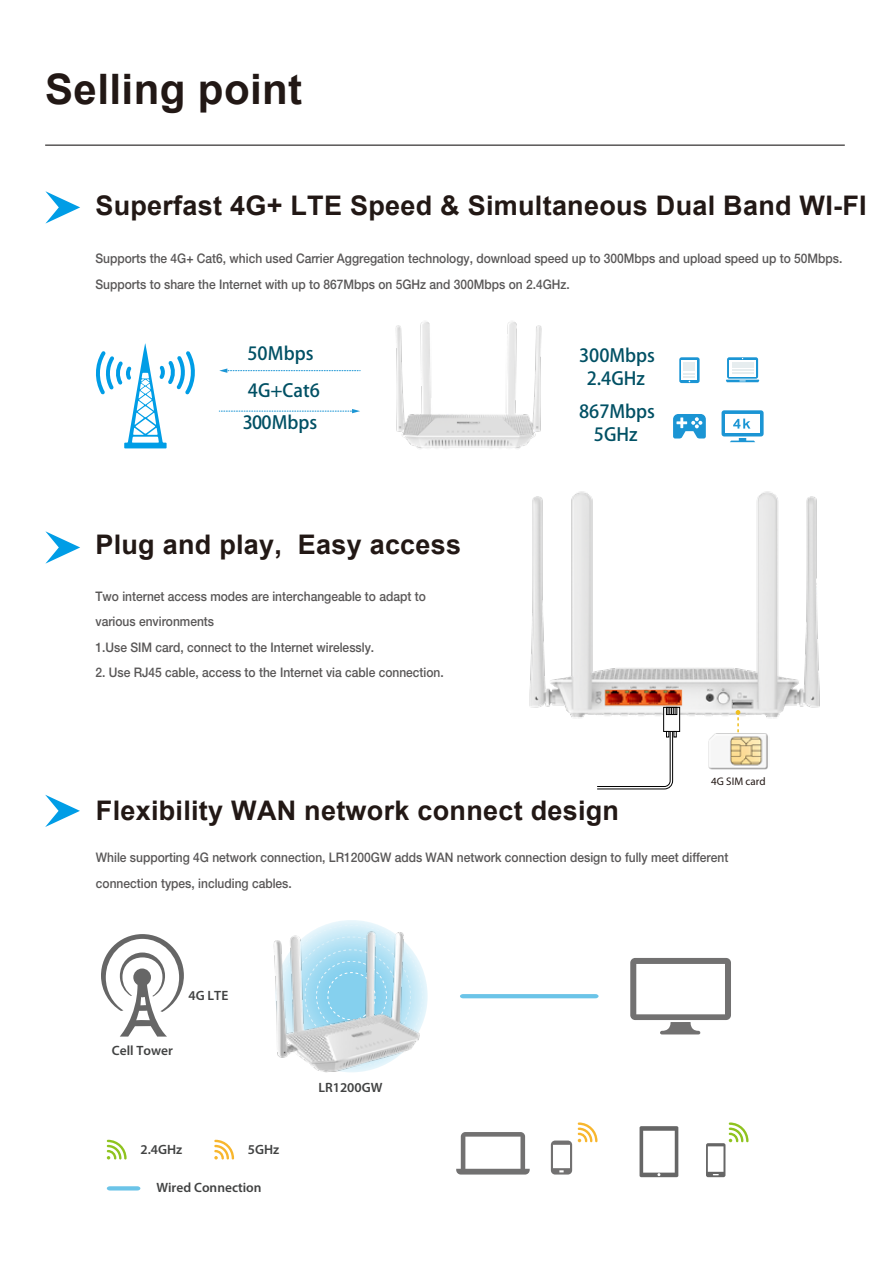
<style>
.page{position:relative;width:893px;height:1263px;background:#fff}
.page>*{position:absolute;margin:0;border:0;box-sizing:border-box;transform-origin:0 0}
.t1{font:700 42px "Arial";letter-spacing:.01em;color:#221815}
.t2{font:700 27px "Arial";letter-spacing:.01em;color:#221815}
.t3{font:18px/23.2px "Tensentype Jia Li Zhong Hei J G Bpc EUC H";color:#005064;text-align:center}
.t4{font:600 13.5px "Myriad Pro";color:#414242}
.t5{font:500 13.2px/25.5px "Helvetica Neue";color:#595757;scale:.91 1}
.t6{font:10.95px "Myriad Pro";color:#231815}
</style>
<div class="page">
<img style="left:529px;top:491px;width:291px;height:241px">
<hr style="left:45px;top:144px;width:800px;height:2px;background:#595757">
<svg style="left:45px;top:191px;width:35px;height:33px"></svg>
<svg style="left:45px;top:531px;width:35px;height:33px"></svg>
<svg style="left:45px;top:795px;width:35px;height:32px"></svg>
<svg style="left:736px;top:710px;width:4px;height:19px"></svg>
<div style="left:663px;top:707px;width:17px;height:25px;background:#fff;border:1px solid #000"></div>
<div style="left:666px;top:707px;width:11px;height:8px;border:1px solid #000"></div>
<svg style="left:668px;top:707px;width:8px;height:7px"></svg>
<svg style="left:596px;top:730px;width:81px;height:60px"></svg>
<img style="left:707px;top:729px;width:63px;height:41px">
<svg style="left:323px;top:920px;width:105px;height:104px"></svg>
<svg style="left:630px;top:958px;width:101px;height:76px"></svg>
<svg style="left:460px;top:994px;width:139px;height:4px"></svg>
<svg style="left:101px;top:934px;width:83px;height:102px"></svg>
<svg style="left:219px;top:409px;width:141px;height:4px"></svg>
<svg style="left:219px;top:368px;width:142px;height:5px"></svg>
<svg style="left:727px;top:357px;width:31px;height:22px"></svg>
<div style="left:729px;top:360px;width:27px;height:16px;background:#fff"></div>
<svg style="left:726px;top:380px;width:33px;height:2px"></svg>
<div style="left:732px;top:362px;width:21px;height:6px;background:#e6edef"></div>
<hr style="left:732px;top:369px;width:21px;height:2px;background:#005064">
<hr style="left:732px;top:372px;width:21px;height:2px;background:#005064">
<svg style="left:673px;top:414px;width:33px;height:24px"></svg>
<svg style="left:721px;top:410px;width:43px;height:32px"></svg>
<svg style="left:679px;top:357px;width:21px;height:26px"></svg>
<svg style="left:682px;top:360px;width:15px;height:19px"></svg>
<div style="left:684px;top:362px;width:11px;height:9px;background:#e6edef"></div>
<svg style="left:684px;top:373px;width:11px;height:9px"></svg>
<svg style="left:96px;top:343px;width:99px;height:105px"></svg>
<img style="left:395px;top:321px;width:147px;height:128px">
<svg style="left:578px;top:1122px;width:19px;height:20px"></svg>
<svg style="left:107px;top:1140px;width:20px;height:19px"></svg>
<svg style="left:214px;top:1140px;width:20px;height:19px"></svg>
<svg style="left:107px;top:1186px;width:33px;height:4px"></svg>
<svg style="left:551px;top:1140px;width:21px;height:34px"></svg>
<svg style="left:706px;top:1122px;width:42px;height:55px"></svg>
<svg style="left:640px;top:1126px;width:38px;height:51px"></svg>
<svg style="left:456px;top:1132px;width:74px;height:42px"></svg>
<img style="left:273px;top:926px;width:149px;height:147px">
<h1 class="t1" style="left:45px;top:60px;width:259px">Selling point</h1>
<h2 class="t2" style="left:95px;top:187px;width:773px">Superfast 4G+ LTE Speed &amp; Simultaneous Dual Band WI-FI</h2>
<p class="t5" style="left:95px;top:245px;width:822px">Supports the 4G+ Cat6, which used Carrier Aggregation technology, download speed up to 300Mbps and upload speed up to 50Mbps.<br>Supports to share the Internet with up to 867Mbps on 5GHz and 300Mbps on 2.4GHz.</p>
<h3 class="t3" style="left:247px;top:342px;width:68px">50Mbps</h3>
<h3 class="t3" style="left:243px;top:375px;width:79px;line-height:32.4px;text-align:left">4G+Cat6<br>300Mbps</h3>
<h2 class="t2" style="left:95px;top:525px;width:367px">Plug and play, Easy access</h2>
<p class="t5" style="left:95px;top:583px;width:365px">Two internet access modes are interchangeable to adapt to various environments<br>1.Use SIM card, connect to the Internet wirelessly.</p>
<p class="t5" style="left:95px;top:660px;width:384px">2. Use RJ45 cable, access to the Internet via cable connection.</p>
<h3 class="t3" style="left:579px;top:344px;width:77px">300Mbps<br>2.4GHz</h3>
<h3 class="t3" style="left:579px;top:400px;width:77px">867Mbps<br>5GHz</h3>
<p class="t6" style="left:711px;top:774px;width:56px">4G SIM card</p>
<h2 class="t2" style="left:96px;top:791px;width:525px">Flexibility WAN network connect design</h2>
<p class="t5" style="left:96px;top:845px;width:696px">While supporting 4G network connection, LR1200GW adds WAN network connection design to fully meet different connection types, including cables.</p>
<p class="t4" style="left:189px;top:987px;width:41px">4G LTE</p>
<p class="t4" style="left:112px;top:1042px;width:63px">Cell Tower</p>
<p class="t4" style="left:140px;top:1140px;width:43px">2.4GHz</p>
<p class="t4" style="left:248px;top:1140px;width:33px">5GHz</p>
<p class="t4" style="left:156px;top:1179px;width:107px">Wired Connection</p>
<p class="t4" style="left:318px;top:1079px;width:66px">LR1200GW</p>
</div>
